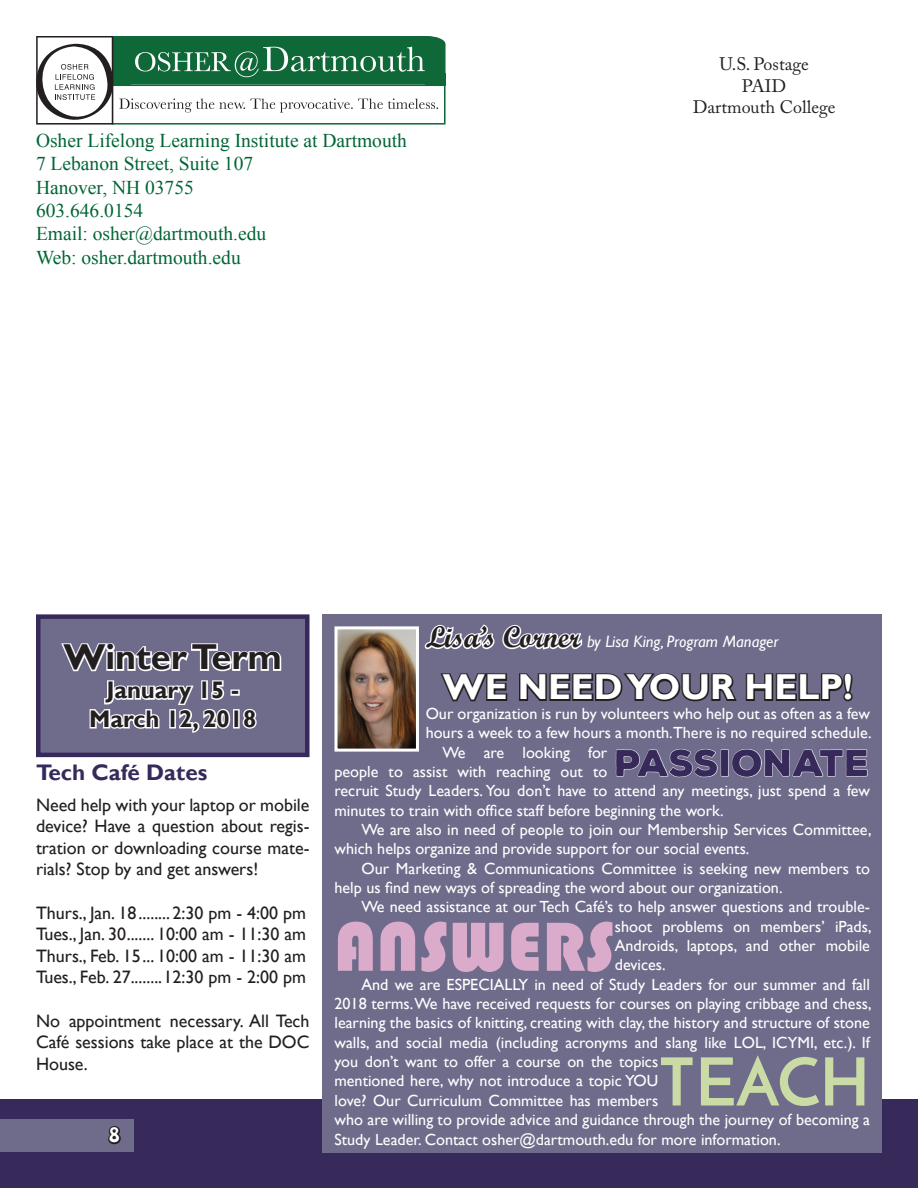
<style>
.page{position:relative;width:918px;height:1188px;background:#fff}
.page>*{position:absolute;margin:0;border:0;box-sizing:border-box;transform-origin:0 0}
.t1{font:72px "Bauhaus 93";color:#daabcb}
.t2{font:700 66px "Josefin Sans";color:#cbdba6}
.t3{font:700 36px "Gill Sans";color:#fff}
.t4{font:700 36px "Gill Sans";color:#231f20}
.t5{font:900 36px "Nexa Rust Sans";color:#372959}
.t6{font:700 24px/28.8px "Gill Sans";color:#231f20;text-align:center}
.t7{font:700 22.5px "Gill Sans";color:#372959}
.t8{font:19.5px "Times New Roman";color:#006535}
.t9{font:18px/21.6px "Gill Sans";color:#231f20;text-align:justify}
.t10{font:18px "Adobe Caslon Pro";color:#231f20}
.t11{font:18px "Hobo Std";color:#fff}
.t12{font:italic 16.5px "Gill Sans";color:#fff}
.t13{font:16.2px/19.4px "Gill Sans";color:#fff}
.s1{font-family:"Script MT Bold";font-style:normal;font-size:30px;color:#231f20}
</style>
<div class="page">
<div style="left:0;top:1099px;width:918px;height:89px;background:#372959"></div>
<div style="left:0;top:1120px;width:133px;height:32px;background:#6f6b8b"></div>
<svg style="left:108px;top:1126px;width:13px;height:19px"></svg>
<svg style="left:36px;top:36px;width:410px;height:89px"></svg>
<div style="left:322px;top:614px;width:560px;height:539px;background:#6f6b8b"></div>
<svg style="left:424px;top:624px;width:159px;height:26px"></svg>
<svg style="left:440px;top:673px;width:68px;height:29px"></svg>
<svg style="left:519px;top:673px;width:334px;height:29px"></svg>
<img style="left:338px;top:630px;width:77px;height:118px">
<div style="left:334px;top:626px;width:85px;height:126px;border:3px solid #fff"></div>
<div style="left:38px;top:617px;width:269px;height:138px;background:#6f6b8b"></div>
<svg style="left:61px;top:643px;width:221px;height:90px"></svg>
<div style="left:36px;top:614px;width:274px;height:143px;border:4px solid #372959"></div>
<svg style="left:616px;top:748px;width:252px;height:30px"></svg>
<p class="t8" style="left:36px;top:127px;width:372px">Osher Lifelong Learning Institute at Dartmouth</p>
<p class="t8" style="left:36px;top:150px;width:219px">7 Lebanon Street, Suite 107</p>
<p class="t8" style="left:36px;top:174px;width:159px">Hanover, NH 03755</p>
<p class="t8" style="left:36px;top:197px;width:109px">603.646.0154</p>
<p class="t8" style="left:36px;top:221px;width:232px">Email: osher@dartmouth.edu</p>
<p class="t8" style="left:36px;top:244px;width:206px">Web: osher.dartmouth.edu</p>
<p class="t10" style="left:719px;top:54px;width:91px">U.S. Postage</p>
<p class="t10" style="left:742px;top:75px;width:46px">PAID</p>
<p class="t10" style="left:693px;top:97px;width:144px">Dartmouth College</p>
<p class="t4" style="left:64px;top:636px;width:220px">Winter Term</p>
<p class="t6" style="left:89px;top:676px;width:169px">January 15 -<br>March 12, 2018</p>
<p class="t7" style="left:36px;top:759px;width:173px">Tech Café Dates</p>
<p class="t9" style="left:36px;top:794px;width:275px">Need help with your laptop or mobile device? Have a question about regis&shy;tration or downloading course mate&shy;rials? Stop by and get answers!</p>
<p class="t9" style="left:36px;top:902px;width:271px">Thurs., Jan. 18........ 2:30 pm - 4:00 pm</p>
<p class="t9" style="left:36px;top:924px;width:272px">Tues., Jan. 30....... 10:00 am - 11:30 am</p>
<p class="t9" style="left:36px;top:945px;width:272px">Thurs., Feb. 15... 10:00 am - 11:30 am</p>
<p class="t9" style="left:36px;top:967px;width:271px">Tues., Feb. 27........12:30 pm - 2:00 pm</p>
<p class="t9" style="left:36px;top:1010px;width:275px">No appointment necessary. All Tech Café sessions take place at the DOC House.</p>
<p class="t11" style="left:109px;top:1123px;width:12px">8</p>
<p class="t12" style="left:426px;top:632px;width:354px"><span class="s1">Lisa’s Corner</span> by Lisa King, Program Manager</p>
<p class="t3" style="left:443px;top:666px;width:412px">WE NEED YOUR HELP!</p>
<p class="t13" style="left:426px;top:704px;width:447px">Our organization is run by volunteers who help out as often as a few hours a week to a few hours a month.There is no required schedule.</p>
<p class="t13" style="left:334px;top:743px;width:537px;text-indent:108px">We are looking for<br>people to assist with reaching out to<br>recruit Study Leaders. You don’t have to attend any meetings, just spend a few minutes to train with office staff before beginning the work.</p>
<p class="t13" style="left:334px;top:820px;width:539px;text-indent:27px">We are also in need of people to join our Membership Services Committee, which helps organize and provide support for our social events.</p>
<p class="t13" style="left:334px;top:859px;width:537px;text-indent:27px">Our Marketing &amp; Communications Committee is seeking new members to help us find new ways of spreading the word about our organization.</p>
<p class="t13" style="left:615px;top:897px;width:258px;text-align:justify;text-indent:-253px">We need assistance at our Tech Café’s to help answer questions and trouble&shy;shoot problems on members’ iPads, Androids, laptops, and other mobile devices.</p>
<p class="t13" style="left:334px;top:975px;width:539px;text-indent:27px">And we are ESPECIALLY in need of Study Leaders for our summer and fall 2018 terms. We have received requests for courses on playing cribbage and chess, learning the basics of knitting, creating with clay, the history and structure of stone walls, and social media (including acronyms and slang like LOL, ICYMI, etc.). If you don’t want to offer a course on the topics<br>mentioned here, why not introduce a topic YOU<br>love? Our Curriculum Committee has members<br>who are willing to provide advice and guidance through the journey of becoming a Study Leader. Contact osher@dartmouth.edu for more information.</p>
<p class="t5" style="left:615px;top:739px;width:257px">PASSIONATE</p>
<p class="t1" style="left:334px;top:906px;width:282px">ANSWERS</p>
<p class="t2" style="left:658px;top:1041px;width:213px">TEACH</p>
</div>
